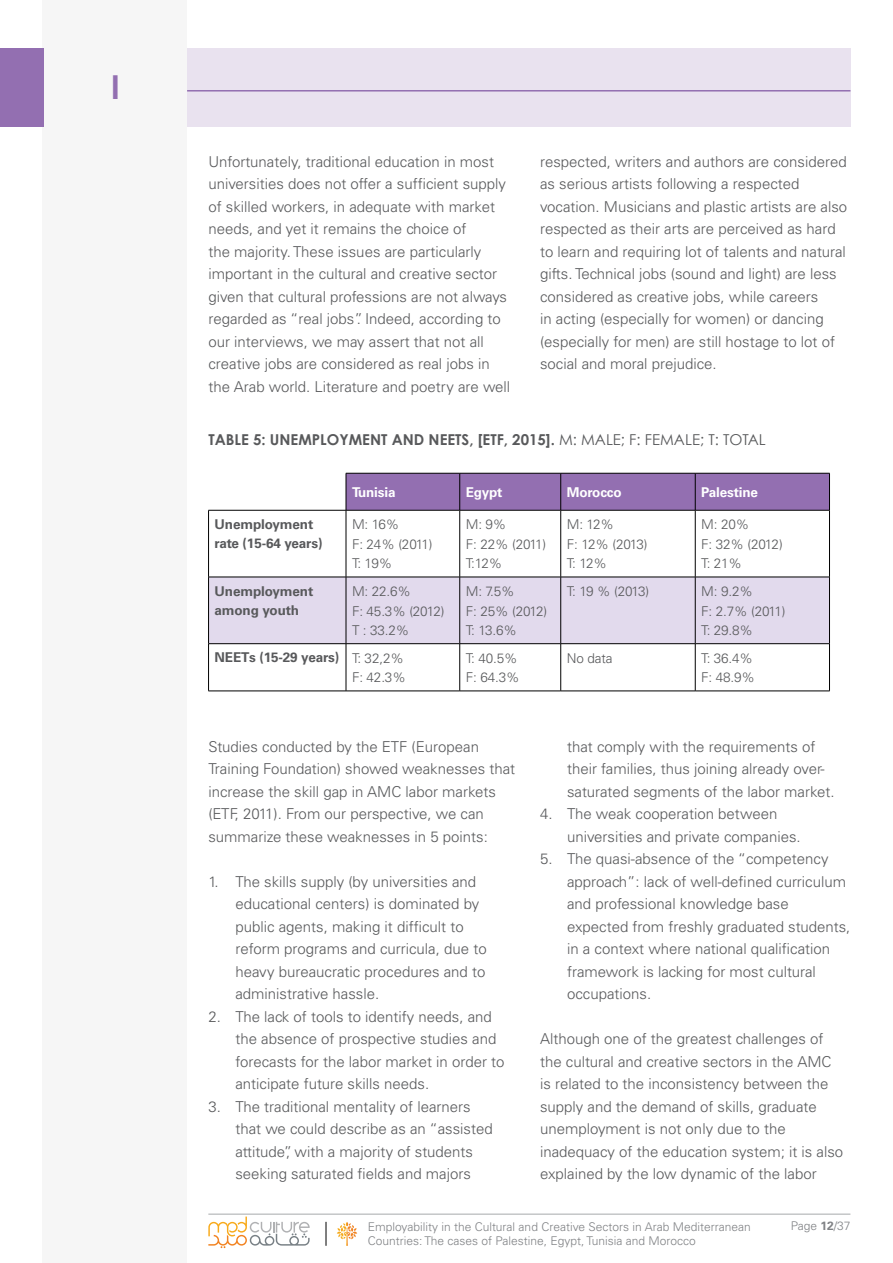
<style>
.page{position:relative;width:893px;height:1263px;background:#fff}
.page>*{position:absolute;margin:0;border:0;box-sizing:border-box;transform-origin:0 0}
.t1{font:700 33px "Century Gothic";color:#936fb1}
.t2{font:300 15px/22.5px "Univers";color:#58595b}
.t3{font:700 15px "Century Gothic";color:#58595b}
.t4{font:300 13.5px/19.5px "Univers";letter-spacing:-.01em;color:#58595b}
.t5{font:700 13.5px/19.5px "Univers CE";letter-spacing:-.01em;color:#58595b}
.t6{font:300 13.5px/19.5px "Univers";letter-spacing:-.06em;color:#58595b}
.t7{font:700 13.5px "Univers CE";letter-spacing:-.01em;color:#fff}
.t8{font:300 12px/14.4px "Univers";color:#808285}
.s1{font-weight:400}
.s2{font-family:"Univers";font-weight:300}
.s3{font-family:"Univers CE";font-weight:700}
</style>
<div class="page">
<div style="left:43px;top:0;width:144px;height:1263px;background:#f6f6f6"></div>
<hr style="left:208px;top:1214px;width:642px;height:1px;background:#a7a9ac">
<svg style="left:208px;top:1216px;width:102px;height:32px"></svg>
<svg style="left:337px;top:1222px;width:20px;height:24px"></svg>
<svg style="left:326px;top:1222px;width:1px;height:24px"></svg>
<div style="left:0;top:49px;width:44px;height:78px;background:#936fb1"></div>
<div style="left:187px;top:49px;width:663px;height:78px;background:#e9e2ef"></div>
<div style="left:347px;top:474px;width:482px;height:36px;background:#936fb1"></div>
<svg style="left:209px;top:511px;width:620px;height:180px"></svg>
<div style="left:209px;top:578px;width:620px;height:65px;background:#e2daed"></div>
<hr style="left:346px;top:473px;width:114px;height:1px;background:#000">
<hr style="left:346px;top:473px;width:1px;height:37px;background:#000">
<hr style="left:460px;top:473px;width:101px;height:1px;background:#000">
<hr style="left:459px;top:473px;width:1px;height:37px;background:#000">
<hr style="left:561px;top:473px;width:134px;height:1px;background:#000">
<hr style="left:560px;top:473px;width:1px;height:37px;background:#000">
<hr style="left:695px;top:473px;width:135px;height:1px;background:#000">
<hr style="left:695px;top:473px;width:1px;height:37px;background:#000">
<hr style="left:829px;top:473px;width:1px;height:37px;background:#000">
<hr style="left:208px;top:510px;width:138px;height:1px;background:#000">
<hr style="left:208px;top:510px;width:1px;height:67px;background:#000">
<hr style="left:346px;top:510px;width:114px;height:1px;background:#000">
<hr style="left:346px;top:510px;width:1px;height:67px;background:#000">
<hr style="left:460px;top:510px;width:101px;height:1px;background:#000">
<hr style="left:459px;top:510px;width:1px;height:67px;background:#000">
<hr style="left:561px;top:510px;width:134px;height:1px;background:#000">
<hr style="left:560px;top:510px;width:1px;height:67px;background:#000">
<hr style="left:695px;top:510px;width:135px;height:1px;background:#000">
<hr style="left:695px;top:510px;width:1px;height:67px;background:#000">
<hr style="left:829px;top:510px;width:1px;height:67px;background:#000">
<hr style="left:208px;top:577px;width:138px;height:1px;background:#000">
<hr style="left:208px;top:577px;width:1px;height:66px;background:#000">
<hr style="left:346px;top:577px;width:114px;height:1px;background:#000">
<hr style="left:346px;top:577px;width:1px;height:66px;background:#000">
<hr style="left:460px;top:577px;width:101px;height:1px;background:#000">
<hr style="left:459px;top:577px;width:1px;height:66px;background:#000">
<hr style="left:561px;top:577px;width:134px;height:1px;background:#000">
<hr style="left:560px;top:577px;width:1px;height:66px;background:#000">
<hr style="left:695px;top:577px;width:135px;height:1px;background:#000">
<hr style="left:695px;top:577px;width:1px;height:66px;background:#000">
<hr style="left:829px;top:577px;width:1px;height:66px;background:#000">
<hr style="left:208px;top:643px;width:138px;height:1px;background:#000">
<hr style="left:208px;top:644px;width:1px;height:47px;background:#000">
<hr style="left:346px;top:643px;width:114px;height:1px;background:#000">
<hr style="left:346px;top:644px;width:1px;height:47px;background:#000">
<hr style="left:460px;top:643px;width:101px;height:1px;background:#000">
<hr style="left:459px;top:644px;width:1px;height:47px;background:#000">
<hr style="left:561px;top:643px;width:134px;height:1px;background:#000">
<hr style="left:560px;top:644px;width:1px;height:47px;background:#000">
<hr style="left:695px;top:643px;width:135px;height:1px;background:#000">
<hr style="left:695px;top:644px;width:1px;height:47px;background:#000">
<hr style="left:829px;top:644px;width:1px;height:47px;background:#000">
<hr style="left:208px;top:691px;width:138px;height:1px;background:#000">
<hr style="left:346px;top:691px;width:114px;height:1px;background:#000">
<hr style="left:460px;top:691px;width:101px;height:1px;background:#000">
<hr style="left:561px;top:691px;width:134px;height:1px;background:#000">
<hr style="left:695px;top:691px;width:135px;height:1px;background:#000">
<h1 class="t1" style="left:111px;top:66px;width:11px">I</h1>
<p class="t2" style="left:208px;top:150px;width:303px">Unfortunately, traditional education in most universities does not offer a sufficient supply of skilled workers, in adequate with market needs, and yet it remains the choice of<br>the majority. These issues are particularly important in the cultural and creative sector given that cultural professions are not always regarded as “real jobs”. Indeed, according to our interviews, we may assert that not all creative jobs are considered as real jobs in the Arab world. Literature and poetry are well</p>
<p class="t2" style="left:540px;top:150px;width:309px">respected, writers and authors are considered as serious artists following a respected vocation. Musicians and plastic artists are also respected as their arts are perceived as hard to learn and requiring lot of talents and natural gifts. Technical jobs (sound and light) are less considered as creative jobs, while careers<br>in acting (especially for women) or dancing (especially for men) are still hostage to lot of social and moral prejudice.</p>
<p class="t3" style="left:208px;top:430px;width:559px">TABLE 5: UNEMPLOYMENT AND NEETS, [ETF, 2015]. <span class="s1">M: MALE; F: FEMALE; T: TOTAL</span></p>
<p class="t7" style="left:352px;top:484px;width:45px">Tunisia</p>
<p class="t7" style="left:466px;top:484px;width:38px">Egypt</p>
<p class="t7" style="left:567px;top:484px;width:57px">Morocco</p>
<p class="t7" style="left:701px;top:484px;width:58px">Palestine</p>
<p class="t5" style="left:215px;top:515px;width:109px">Unemployment rate (15-64 years)</p>
<p class="t6" style="left:352px;top:515px;width:82px">M: 16%<br>F: 24% (2011)<br>T: 19%</p>
<p class="t4" style="left:466px;top:515px;width:82px">M: 9%<br>F: 22% (2011)<br>T:12%</p>
<p class="t6" style="left:567px;top:515px;width:82px">M: 12%<br>F: 12% (2013)<br>T: 12%</p>
<p class="t4" style="left:701px;top:515px;width:83px">M: 20%<br>F: 32% (2012)<br>T: 21%</p>
<p class="t5" style="left:215px;top:582px;width:100px">Unemployment among youth</p>
<p class="t4" style="left:352px;top:582px;width:94px">M: 22.6%<br>F: 45.3% (2012)<br>T : 33.2%</p>
<p class="t4" style="left:466px;top:582px;width:83px">M: 7.5%<br>F: 25% (2012)<br>T: 13.6%</p>
<p class="t4" style="left:567px;top:581px;width:84px">T: 19 % (2013)</p>
<p class="t4" style="left:701px;top:581px;width:86px">M: 9.2%<br>F: 2.7% (2011)<br>T: 29.8%</p>
<p class="t5" style="left:215px;top:648px;width:191px">NEETs (15-29 years) <span class="s2">T: 32,2%</span></p>
<p class="t4" style="left:352px;top:668px;width:55px">F: 42.3%</p>
<p class="t4" style="left:466px;top:648px;width:55px">T: 40.5%<br>F: 64.3%</p>
<p class="t4" style="left:567px;top:648px;width:47px">No data</p>
<p class="t4" style="left:701px;top:648px;width:55px">T: 36.4%<br>F: 48.9%</p>
<p class="t2" style="left:208px;top:735px;width:308px">Studies conducted by the ETF (European Training Foundation) showed weaknesses that increase the skill gap in AMC labor markets (ETF, 2011). From our perspective, we can summarize these weaknesses in 5 points:</p>
<p class="t2" style="left:235px;top:870px;width:253px;text-indent:-27px">1. The skills supply (by universities and educational centers) is dominated by public agents, making it difficult to reform programs and curricula, due to heavy bureaucratic procedures and to administrative hassle.</p>
<p class="t2" style="left:235px;top:1005px;width:271px;text-indent:-27px">2. The lack of tools to identify needs, and the absence of prospective studies and forecasts for the labor market in order to anticipate future skills needs.</p>
<p class="t2" style="left:235px;top:1095px;width:259px;text-indent:-27px">3. The traditional mentality of learners that we could describe as an “assisted attitude”, with a majority of students seeking saturated fields and majors</p>
<p class="t2" style="left:567px;top:735px;width:269px">that comply with the requirements of their families, thus joining already over&shy;saturated segments of the labor market.</p>
<p class="t2" style="left:567px;top:802px;width:235px;text-indent:-27px">4. The weak cooperation between universities and private companies.</p>
<p class="t2" style="left:567px;top:847px;width:285px;text-indent:-27px">5. The quasi-absence of the “competency approach”: lack of well-defined curriculum and professional knowledge base expected from freshly graduated students, in a context where national qualification framework is lacking for most cultural occupations.</p>
<p class="t2" style="left:540px;top:1027px;width:305px">Although one of the greatest challenges of the cultural and creative sectors in the AMC is related to the inconsistency between the supply and the demand of skills, graduate unemployment is not only due to the inadequacy of the education system; it is also explained by the low dynamic of the labor</p>
<p class="t8" style="left:368px;top:1219px;width:384px">Employability in the Cultural and Creative Sectors in Arab Mediterranean<br>Countries: The cases of Palestine, Egypt, Tunisia and Morocco</p>
<p class="t8" style="left:791px;top:1218px;width:61px">Page <span class="s3">12</span>/37</p>
</div>
